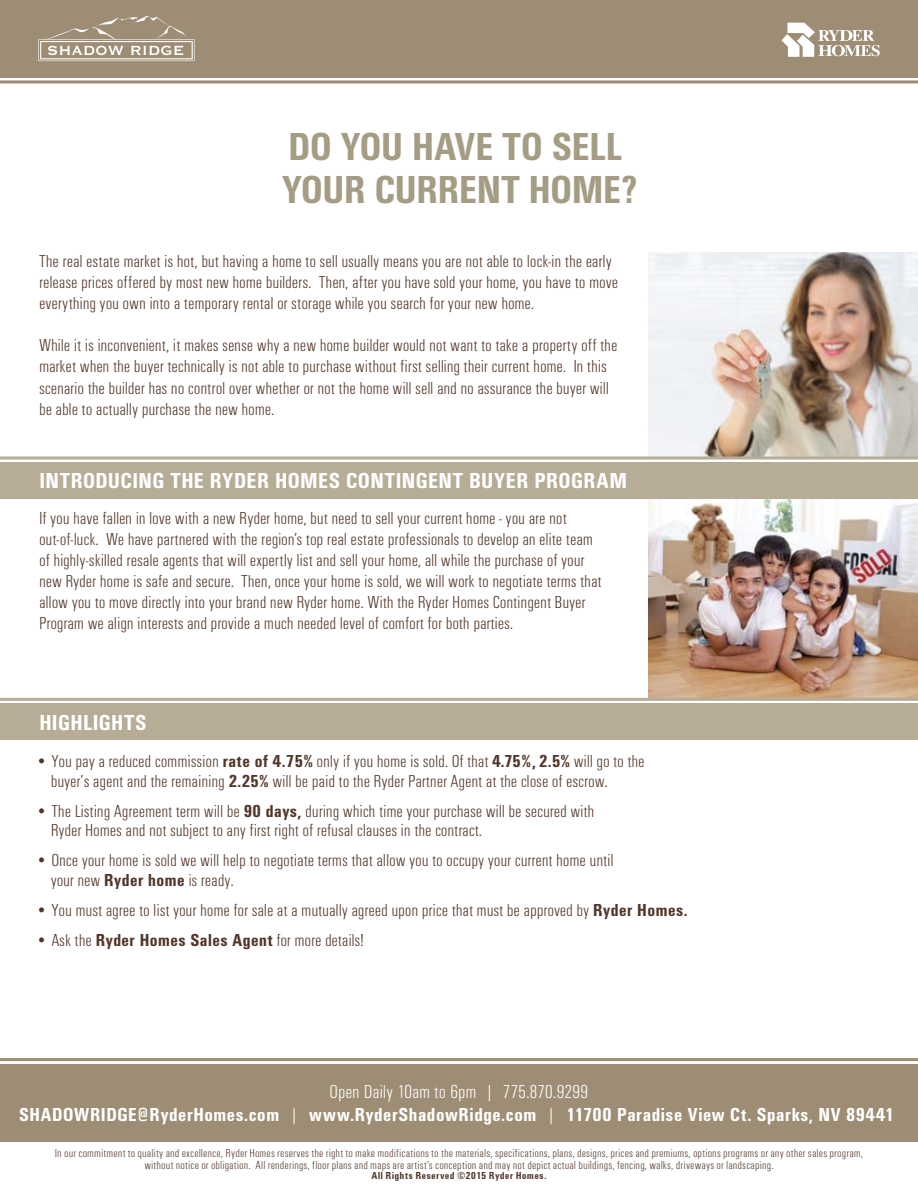
<style>
.page{position:relative;width:918px;height:1188px;background:#fff}
.page>*{position:absolute;margin:0;border:0;box-sizing:border-box;transform-origin:0 0}
.t1{font:40.5px/43.5px "Univers Bold Cond DTC";letter-spacing:-.04em;color:#a59c84}
.t2{font:22.5px "Univers Bold Cond DTC";letter-spacing:-.01em;color:#fff}
.t3{font:19.5px "Univers Bold Cond DTC";letter-spacing:-.005em;color:#fff}
.t4{font:19.5px "Univers Light Cond DTC";letter-spacing:-.01em;color:#fff}
.t5{font:18px/21px "Univers Light Cond DTC";letter-spacing:-.01em;color:#523629}
.t6{font:12px/12px "Univers Light Cond DTC";letter-spacing:.005em;color:#523629;text-align:center}
.t7{font:10.5px "Univers Bold Cond DTC";letter-spacing:.015em;color:#523629}
.s1{font-family:"Univers Bold Cond DTC"}
.s2{font-family:"Univers Light Cond DTC"}
</style>
<div class="page">
<img style="left:648px;top:499px;width:270px;height:199px">
<img style="left:648px;top:252px;width:270px;height:205px">
<div style="left:0;top:462px;width:918px;height:37px;background:#b7ac95"></div>
<div style="left:0;top:703px;width:918px;height:37px;background:#b7ac95"></div>
<div style="left:0;top:0;width:918px;height:77px;background:#9d8d74"></div>
<hr style="left:0;top:80px;width:918px;height:3px;background:#9d8d74">
<svg style="left:781px;top:23px;width:99px;height:34px"></svg>
<div style="left:0;top:1064px;width:918px;height:78px;background:#9d8d74"></div>
<hr style="left:0;top:1058px;width:918px;height:3px;background:#9d8d74">
<svg style="left:38px;top:15px;width:157px;height:46px"></svg>
<hr style="left:0;top:457px;width:918px;height:3px;background:#b7ac95">
<hr style="left:0;top:698px;width:918px;height:3px;background:#b7ac95">
<h1 class="t1" style="left:281px;top:124px;width:358px">DO YOU HAVE TO SELL<br>YOUR CURRENT HOME?</h1>
<p class="t5" style="left:39px;top:251px;width:581px">The real estate market is hot, but having a home to sell usually means you are not able to lock-in the early release prices offered by most new home builders. Then, after you have sold your home, you have to move everything you own into a temporary rental or storage while you search for your new home.</p>
<p class="t5" style="left:39px;top:335px;width:580px">While it is inconvenient, it makes sense why a new home builder would not want to take a property off the market when the buyer technically is not able to purchase without first selling their current home. In this scenario the builder has no control over whether or not the home will sell and no assurance the buyer will be able to actually purchase the new home.</p>
<p class="t2" style="left:39px;top:468px;width:590px">INTRODUCING THE RYDER HOMES CONTINGENT BUYER PROGRAM</p>
<p class="t5" style="left:39px;top:508px;width:564px">If you have fallen in love with a new Ryder home, but need to sell your current home - you are not out-of-luck. We have partnered with the region’s top real estate professionals to develop an elite team of highly-skilled resale agents that will expertly list and sell your home, all while the purchase of your new Ryder home is safe and secure. Then, once your home is sold, we will work to negotiate terms that allow you to move directly into your brand new Ryder home. With the Ryder Homes Contingent Buyer Program we align interests and provide a much needed level of comfort for both parties.</p>
<p class="t2" style="left:39px;top:709px;width:109px">HIGHLIGHTS</p>
<p class="t5" style="left:51px;top:752px;width:596px;line-height:19.5px;text-indent:-15px">• You pay a reduced commission <span class="s1">rate of 4.75%</span> only if you home is sold. Of that <span class="s1">4.75%, 2.5%</span> will go to the buyer’s agent and the remaining <span class="s1">2.25%</span> will be paid to the Ryder Partner Agent at the close of escrow.</p>
<p class="t5" style="left:51px;top:801px;width:545px;line-height:19.5px;text-indent:-15px">• The Listing Agreement term will be <span class="s1">90 days,</span> during which time your purchase will be secured with<br>Ryder Homes and not subject to any first right of refusal clauses in the contract.</p>
<p class="t5" style="left:51px;top:850px;width:565px;line-height:19.5px;text-indent:-15px">• Once your home is sold we will help to negotiate terms that allow you to occupy your current home until your new <span class="s1">Ryder home</span> is ready.</p>
<p class="t5" style="left:36px;top:899px;width:654px">• You must agree to list your home for sale at a mutually agreed upon price that must be approved by <span class="s1">Ryder Homes.</span></p>
<p class="t5" style="left:36px;top:929px;width:330px">• Ask the <span class="s1">Ryder Homes Sales Agent</span> for more details!</p>
<p class="t4" style="left:330px;top:1082px;width:260px">Open Daily 10am to 6pm | 775.870.9299</p>
<p class="t3" style="left:19px;top:1103px;width:877px">SHADOWRIDGE@RyderHomes.com <span class="s2">|</span> www.RyderShadowRidge.com <span class="s2">|</span> 11700 Paradise View Ct. Sparks, NV 89441</p>
<p class="t6" style="left:55px;top:1147px;width:810px">In our commitment to quality and excellence, Ryder Homes reserves the right to make modifications to the materials, specifications, plans, designs, prices and premiums, options programs or any other sales program, without notice or obligation. All renderings, floor plans and maps are artist’s conception and may not depict actual buildings, fencing, walks, driveways or landscaping.</p>
<p class="t7" style="left:371px;top:1170px;width:177px">All Rights Reserved ©2015 Ryder Homes.</p>
</div>
